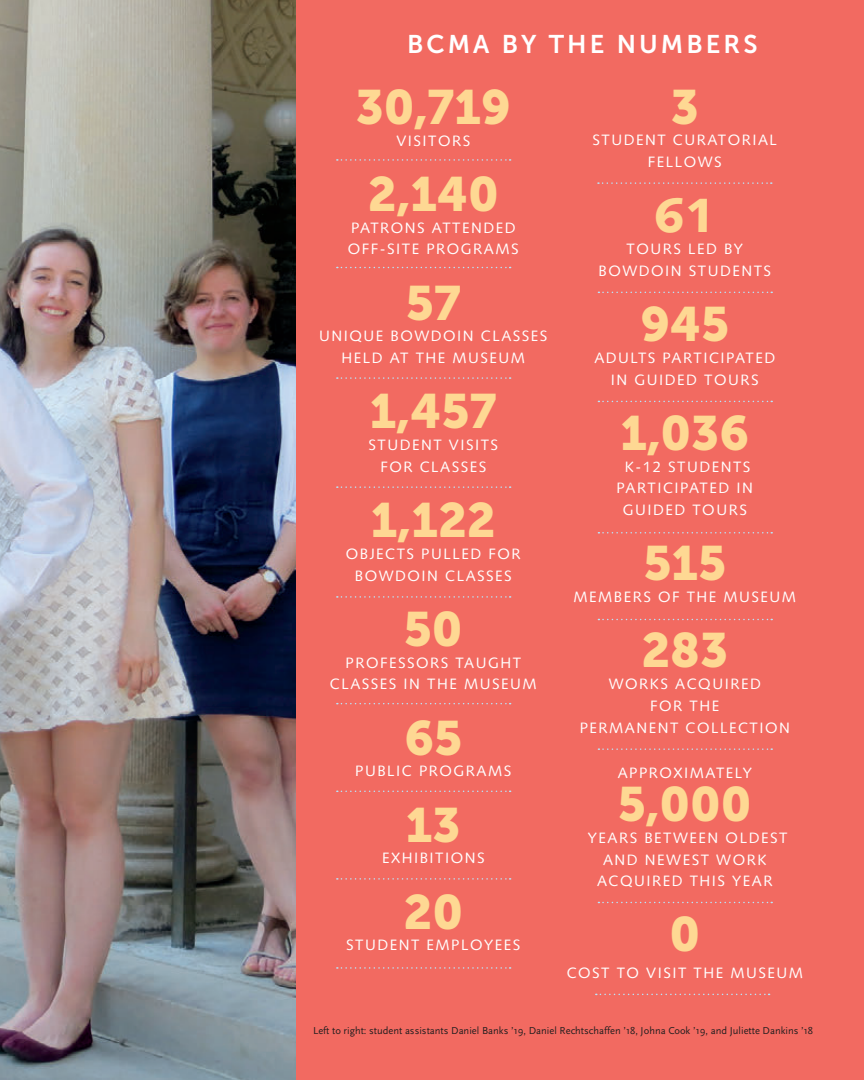
<style>
.page{position:relative;width:864px;height:1080px;background:#fff}
.page>*{position:absolute;margin:0;border:0;box-sizing:border-box;transform-origin:0 0}
.t1{font:48px "Museo Sans 900";color:#fed893}
.t2{font:900 48px "Syntax LT Std";color:#fed893}
.t3{font:25.5px "Museo Sans 700";letter-spacing:.12em;color:#fff}
.t4{font:15px/21.8px "Syntax LT Std";letter-spacing:.1em;color:#fff;text-align:center}
.t5{font:13.5px "Scala Sans";color:#231f20}
.t6{font:10.5px "Scala Sans";color:#231f20}
</style>
<div class="page">
<img style="left:0;top:0;width:297px;height:1080px">
<div style="left:297px;top:0;width:567px;height:1080px;background:#f26a61"></div>
<svg style="left:337px;top:159px;width:174px;height:2px"></svg>
<svg style="left:337px;top:267px;width:174px;height:1px"></svg>
<svg style="left:337px;top:377px;width:174px;height:2px"></svg>
<svg style="left:337px;top:486px;width:174px;height:2px"></svg>
<svg style="left:337px;top:596px;width:174px;height:2px"></svg>
<svg style="left:337px;top:703px;width:174px;height:1px"></svg>
<svg style="left:337px;top:791px;width:174px;height:1px"></svg>
<svg style="left:337px;top:878px;width:174px;height:2px"></svg>
<svg style="left:596px;top:994px;width:174px;height:1px"></svg>
<svg style="left:598px;top:748px;width:174px;height:2px"></svg>
<svg style="left:598px;top:619px;width:174px;height:1px"></svg>
<svg style="left:598px;top:532px;width:174px;height:2px"></svg>
<svg style="left:598px;top:401px;width:174px;height:1px"></svg>
<svg style="left:598px;top:292px;width:174px;height:1px"></svg>
<svg style="left:598px;top:182px;width:174px;height:2px"></svg>
<svg style="left:337px;top:967px;width:174px;height:2px"></svg>
<svg style="left:598px;top:902px;width:174px;height:1px"></svg>
<h2 class="t3" style="left:407px;top:30px;width:352px">BCMA BY THE NUMBERS</h2>
<h1 class="t1" style="left:671px;top:80px;width:30px">3</h1>
<p class="t4" style="left:593px;top:129px;width:186px">STUDENT CURATORIAL<br>FELLOWS</p>
<h1 class="t2" style="left:654px;top:187px;width:64px">61</h1>
<p class="t4" style="left:599px;top:238px;width:174px">TOURS LED BY<br>BOWDOIN STUDENTS</p>
<h1 class="t1" style="left:640px;top:297px;width:90px">945</h1>
<p class="t4" style="left:594px;top:347px;width:182px">ADULTS PARTICIPATED<br>IN GUIDED TOURS</p>
<h1 class="t1" style="left:620px;top:406px;width:130px">1,036</h1>
<p class="t4" style="left:617px;top:456px;width:138px">K-12 STUDENTS<br>PARTICIPATED IN<br>GUIDED TOURS</p>
<h1 class="t1" style="left:643px;top:536px;width:84px">515</h1>
<p class="t4" style="left:574px;top:586px;width:224px">MEMBERS OF THE MUSEUM</p>
<h1 class="t1" style="left:641px;top:623px;width:88px">283</h1>
<p class="t4" style="left:580px;top:673px;width:212px">WORKS ACQUIRED<br>FOR THE<br>PERMANENT COLLECTION</p>
<p class="t4" style="left:618px;top:762px;width:136px">APPROXIMATELY</p>
<h1 class="t1" style="left:618px;top:777px;width:135px">5,000</h1>
<p class="t4" style="left:588px;top:827px;width:201px">YEARS BETWEEN OLDEST<br>AND NEWEST WORK<br>ACQUIRED THIS YEAR</p>
<h1 class="t1" style="left:669px;top:907px;width:32px">0</h1>
<p class="t4" style="left:567px;top:962px;width:238px">COST TO VISIT THE MUSEUM</p>
<h1 class="t1" style="left:356px;top:80px;width:157px">30,719</h1>
<p class="t4" style="left:396px;top:130px;width:75px">VISITORS</p>
<h1 class="t1" style="left:368px;top:167px;width:132px">2,140</h1>
<p class="t4" style="left:348px;top:217px;width:172px;text-align:left">PATRONS ATTENDED<br>OFF-SITE PROGRAMS</p>
<h1 class="t1" style="left:406px;top:276px;width:57px">57</h1>
<p class="t4" style="left:319px;top:325px;width:230px">UNIQUE BOWDOIN CLASSES<br>HELD AT THE MUSEUM</p>
<h1 class="t1" style="left:370px;top:384px;width:128px">1,457</h1>
<p class="t4" style="left:369px;top:434px;width:131px">STUDENT VISITS<br>FOR CLASSES</p>
<h1 class="t1" style="left:371px;top:493px;width:126px">1,122</h1>
<p class="t4" style="left:346px;top:543px;width:176px">OBJECTS PULLED FOR<br>BOWDOIN CLASSES</p>
<h1 class="t1" style="left:404px;top:602px;width:60px">50</h1>
<p class="t4" style="left:330px;top:652px;width:208px">PROFESSORS TAUGHT<br>CLASSES IN THE MUSEUM</p>
<h1 class="t1" style="left:404px;top:711px;width:59px">65</h1>
<p class="t4" style="left:355px;top:760px;width:158px">PUBLIC PROGRAMS</p>
<h1 class="t1" style="left:406px;top:798px;width:56px">13</h1>
<p class="t4" style="left:382px;top:847px;width:104px">EXHIBITIONS</p>
<h1 class="t1" style="left:404px;top:885px;width:61px">20</h1>
<p class="t4" style="left:346px;top:934px;width:176px">STUDENT EMPLOYEES</p>
<p class="t6" style="left:313px;top:1025px;width:502px">Left to right: student assistants Daniel Banks ’19, Daniel Rechtschaffen ’18, Johna Cook ’19, and Juliette Dankins ’18</p>
<p class="t5" style="left:802px;top:1024px;width:7px">3</p>
</div>
